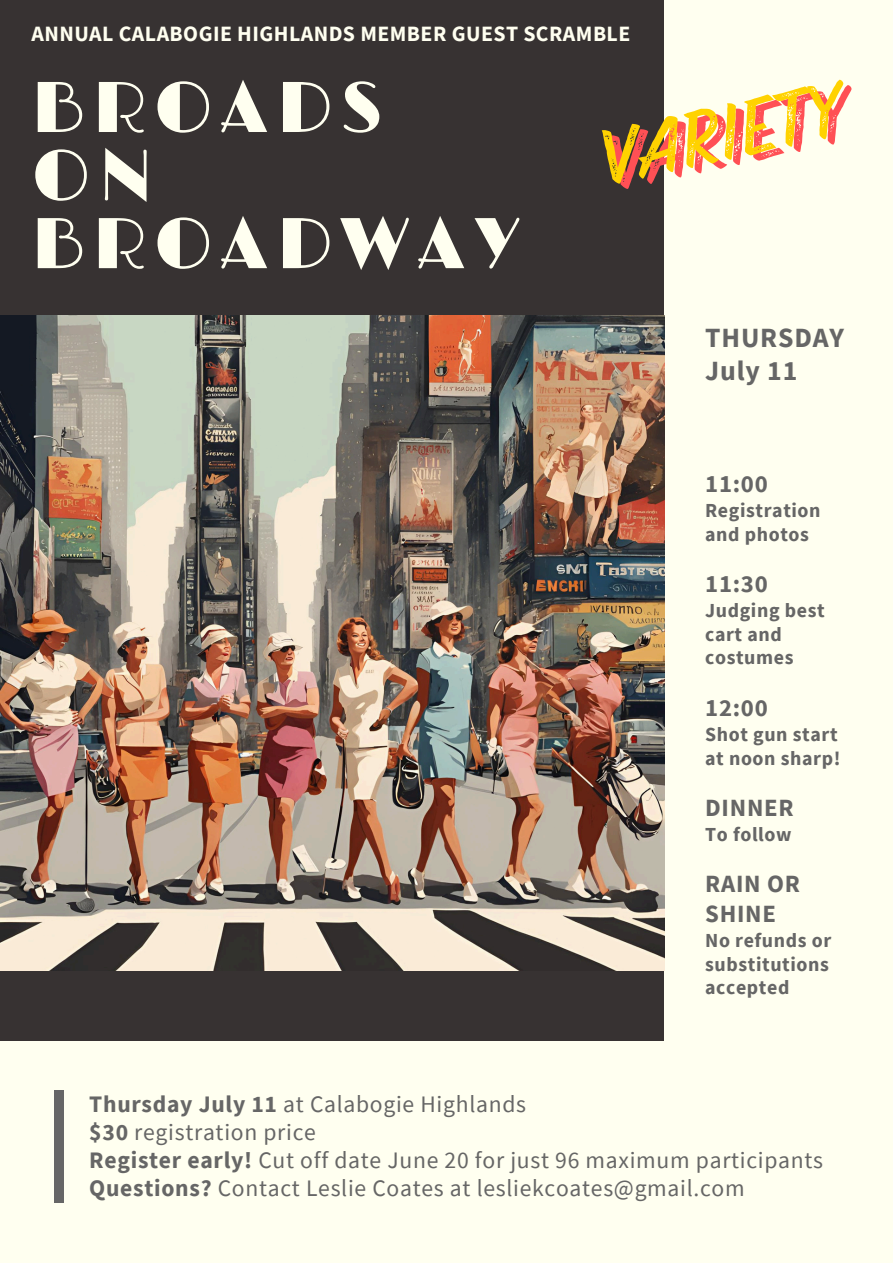
<style>
.page{position:relative;width:893px;height:1263px;background:#fff}
.page>*{position:absolute;margin:0;border:0;box-sizing:border-box;transform-origin:0 0}
.t1{font:700 78.15px "Pinatas Marks Rough";color:#ffd200}
.t2{font:72.45px/68.1px "Limelight";letter-spacing:.11em;color:#fffff0}
.t3{font:700 27.75px/33.2px "Source Sans Pro";letter-spacing:.03em;color:#666}
.t4{font:700 24.75px/29.2px "Source Sans Pro";letter-spacing:.03em;color:#666}
.t5{font:23.62px/28.1px "Source Sans Pro";letter-spacing:.03em;color:#666}
.t6{font:700 21.83px "Source Sans Pro";letter-spacing:.02em;color:#fffff0}
.t7{font:700 19.88px/23.6px "Source Sans Pro";letter-spacing:.03em;color:#666}
.s1{font-weight:700}
</style>
<div class="page">
<div style="left:0;top:0;width:889px;height:1263px;background:#373232"></div>
<div style="left:0;top:1042px;width:893px;height:221px;background:#fffff0"></div>
<div style="left:54px;top:1090px;width:10px;height:112px;background:#666"></div>
<div style="left:665px;top:0;width:228px;height:1058px;background:#fffff0"></div>
<img style="left:0;top:316px;width:664px;height:654px">
<h4 class="t6" style="left:31px;top:20px;width:600px">ANNUAL CALABOGIE HIGHLANDS MEMBER GUEST SCRAMBLE</h4>
<h1 class="t2" style="left:31px;top:76px;width:490px">BROADS<br>ON<br>BROADWAY</h1>
<p class="t1" style="left:590px;top:111px;width:249px;rotate:-12deg">VARIETY</p>
<p class="t3" style="left:705px;top:320px;width:140px">THURSDAY<br>July 11</p>
<h3 class="t4" style="left:705px;top:468px;width:64px">11:00</h3>
<p class="t7" style="left:705px;top:498px;width:117px">Registration and photos</p>
<p class="t4" style="left:705px;top:568px;width:64px">11:30</p>
<p class="t7" style="left:705px;top:598px;width:121px">Judging best cart and costumes</p>
<p class="t4" style="left:705px;top:692px;width:64px">12:00</p>
<p class="t7" style="left:705px;top:722px;width:137px">Shot gun start at noon sharp!</p>
<p class="t4" style="left:705px;top:792px;width:90px">DINNER</p>
<p class="t7" style="left:705px;top:822px;width:88px">To follow</p>
<p class="t4" style="left:705px;top:869px;width:96px">RAIN OR<br>SHINE</p>
<p class="t7" style="left:705px;top:928px;width:128px;text-align:justify">No refunds or substitutions accepted</p>
<p class="t5" style="left:89px;top:1089px;width:735px"><span class="s1">Thursday July 11</span> at Calabogie Highlands<br><span class="s1">$30</span> registration price<br><span class="s1">Register early!</span> Cut off date June 20 for just 96 maximum participants <span class="s1">Questions?</span> Contact Leslie Coates at lesliekcoates@gmail.com</p>
</div>
